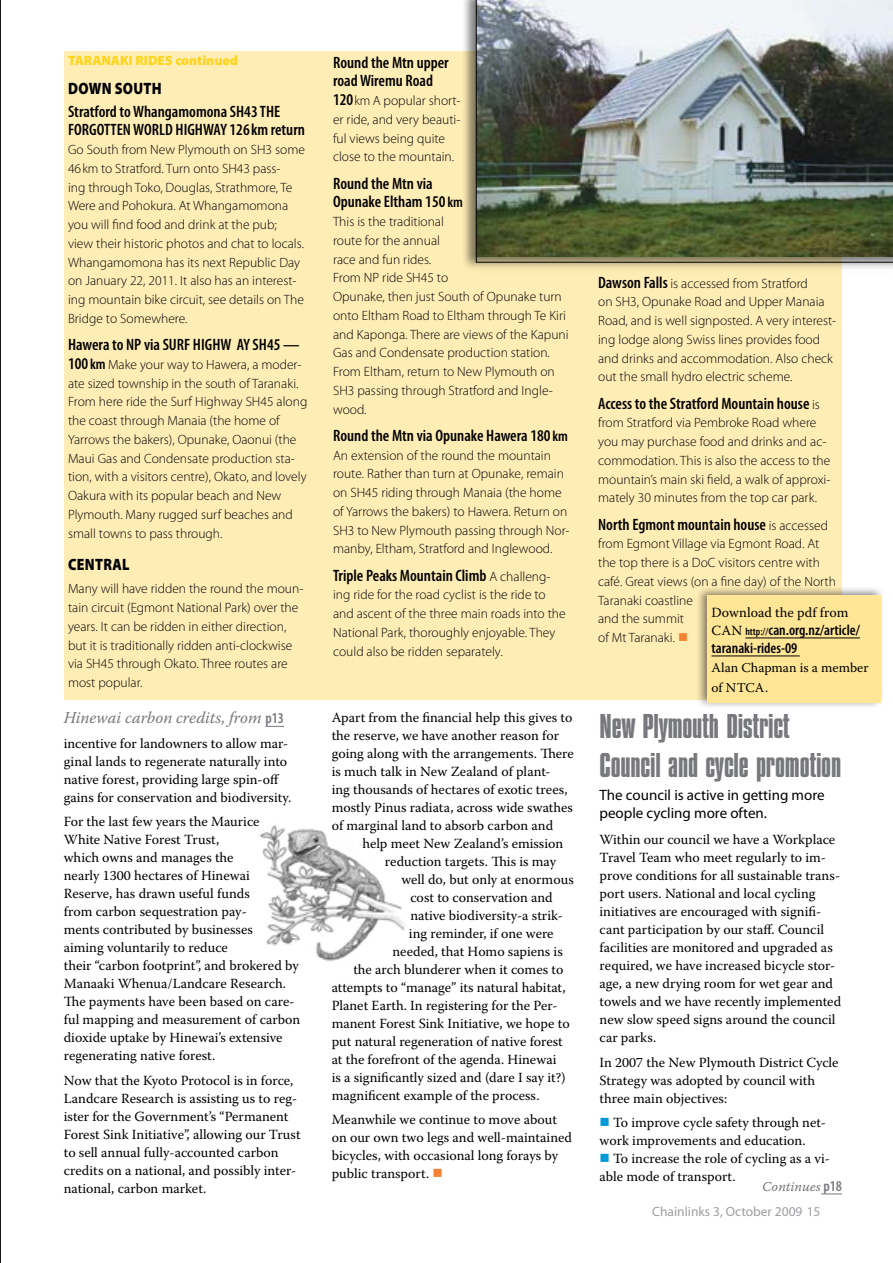
<style>
.page{position:relative;width:893px;height:1263px;background:#fff}
.page>*{position:absolute;margin:0;border:0;box-sizing:border-box;transform-origin:0 0}
.t1{font:36px/39px "Compacta LT";letter-spacing:-.005em;color:#77787b}
.t2{font:600 condensed 16.5px/18.8px "Myriad Pro";color:#000}
.t3{font:italic 16.5px "Warnock Pro";color:#77787b}
.t4{font:900 16.5px "Myriad Pro";letter-spacing:.02em;color:#000;scale:.85 1}
.t5{font:15px/18px "Myriad Pro";color:#000}
.t6{font:600 condensed 15px/18px "Myriad Pro";color:#000}
.t7{font:13.95px/18px "Warnock Pro";color:#000}
.t8{font:300 13.5px/18.8px "Myriad Pro";color:#000}
.t9{font:300 13.5px/18.8px "Myriad Pro";color:#000;scale:.95 1}
.t10{font:13.5px/19.5px "Warnock Pro";color:#000}
.t11{font:13.5px "Myriad Pro";color:#9c9ea1}
.t12{font:900 13.5px "Myriad Pro";color:#ffd51c}
.t13{font:13.5px "Warnock Pro It Capt";color:#77787b}
.s1{font-weight:600;font-stretch:condensed;font-size:16.5px}
.s2{font-weight:600;font-stretch:condensed;font-size:15px}
.s3{font-family:"Myriad Pro";font-weight:600;font-style:normal;font-stretch:condensed;font-size:15px}
.s4{font-size:15px}
.s5{font-weight:300;font-stretch:normal;font-size:13.5px}
.s6{color:#f58233}
.s7{font-family:"Warnock Pro";font-weight:400;font-stretch:normal;font-size:13.95px}
.s8{font-size:10.5px}
.s9{color:#009ad9}
.s10{font-family:"Myriad Pro";font-weight:600;font-stretch:condensed;font-size:15px}
</style>
<div class="page">
<div style="left:64px;top:51px;width:778px;height:649px;background:#ffedb6"></div>
<div style="left:461px;top:0;width:432px;height:276px;background:#000;opacity:.5"></div>
<img style="left:476px;top:0;width:417px;height:262px">
<img style="left:259px;top:825px;width:146px;height:136px">
<div style="left:695px;top:586px;width:190px;height:123px;background:#000;opacity:.5"></div>
<div style="left:707px;top:596px;width:174px;height:107px;background:#ffe696"></div>
<hr style="left:745px;top:638px;width:115px;height:1px;background:#000">
<hr style="left:711px;top:656px;width:89px;height:1px;background:#000">
<svg style="left:821px;top:1194px;width:21px;height:1px"></svg>
<img style="left:0;top:0;width:1px;height:1263px">
<svg style="left:265px;top:726px;width:19px;height:1px"></svg>
<p class="t12" style="left:68px;top:53px;width:171px">TARANAKI RIDES CONTINUED</p>
<p class="t4" style="left:68px;top:79px;width:111px">DOWN SOUTH</p>
<p class="t2" style="left:68px;top:102px;width:238px">Stratford to Whangamomona SH43 THE<br>FORGOTTEN WORLD HIGHWAY 126km return</p>
<p class="t8" style="left:68px;top:141px;width:238px">Go South from New Plymouth on SH3 some 46km to Stratford. Turn onto SH43 pass-<br>ing through Toko, Douglas, Strathmore, Te Were and Pohokura. At Whangamomona you will find food and drink at the pub; view their historic photos and chat to locals.<br>Whangamomona has its next Republic Day on January 22, 2011. It also has an interest&shy;ing mountain bike circuit, see details on The Bridge to Somewhere.</p>
<p class="t2" style="left:68px;top:336px;width:233px">Hawera to NP via SURF HIGHW AY SH45 —</p>
<p class="t8" style="left:68px;top:355px;width:241px"><span class="s1">100</span> <span class="s2">km</span> Make your way to Hawera, a moder&shy;ate sized township in the south of Taranaki.<br>From here ride the Surf Highway SH45 along the coast through Manaia (the home of Yarrows the bakers), Opunake, Oaonui (the Maui Gas and Condensate production sta&shy;tion, with a visitors centre), Okato, and lovely Oakura with its popular beach and New Plymouth. Many rugged surf beaches and small towns to pass through.</p>
<p class="t4" style="left:68px;top:555px;width:74px">CENTRAL</p>
<p class="t8" style="left:68px;top:580px;width:237px">Many will have ridden the round the moun&shy;tain circuit (Egmont National Park) over the years. It can be ridden in either direction, but it is traditionally ridden anti-clockwise via SH45 through Okato. Three routes are most popular.</p>
<p class="t3" style="left:64px;top:708px;width:222px">Hinewai carbon credits, from <span class="s3">p13</span></p>
<p class="t7" style="left:64px;top:734px;width:229px">incentive for landowners to allow mar&shy;ginal lands to regenerate naturally into native forest, providing large spin-off gains for conservation and biodiversity.</p>
<p class="t7" style="left:64px;top:812px;width:238px">For the last few years the Maurice<br>White Native Forest Trust,<br>which owns and manages the<br>nearly 1300 hectares of Hinewai Reserve, has drawn useful funds<br>from carbon sequestration pay-<br>ments contributed by businesses<br>aiming voluntarily to reduce<br>their “carbon footprint”, and brokered by Manaaki Whenua/Landcare Research.<br>The payments have been based on care&shy;ful mapping and measurement of carbon dioxide uptake by Hinewai’s extensive regenerating native forest.</p>
<p class="t7" style="left:64px;top:1071px;width:238px">Now that the Kyoto Protocol is in force, Landcare Research is assisting us to reg&shy;ister for the Government’s “Permanent Forest Sink Initiative”, allowing our Trust to sell annual fully-accounted carbon credits on a national, and possibly inter&shy;national, carbon market.</p>
<p class="t2" style="left:333px;top:53px;width:117px">Round the Mtn upper road Wiremu Road</p>
<p class="t9" style="left:333px;top:92px;width:136px"><span class="s1">120</span>km A popular short&shy;er ride, and very beauti&shy;ful views being quite close to the mountain.</p>
<p class="t2" style="left:333px;top:174px;width:131px">Round the Mtn via<br>Opunake Eltham 150 <span class="s4">km</span></p>
<p class="t8" style="left:333px;top:213px;width:237px">This is the traditional<br>route for the annual<br>race and fun rides.<br>From NP ride SH45 to<br>Opunake, then just South of Opunake turn onto Eltham Road to Eltham through Te Kiri and Kaponga. There are views of the Kapuni<br>Gas and Condensate production station.<br>From Eltham, return to New Plymouth on<br>SH3 passing through Stratford and Ingle&shy;wood.</p>
<p class="t2" style="left:333px;top:426px;width:236px">Round the Mtn via Opunake Hawera 180 <span class="s4">km</span></p>
<p class="t8" style="left:333px;top:446px;width:238px">An extension of the round the mountain route. Rather than turn at Opunake, remain on SH45 riding through Manaia (the home of Yarrows the bakers) to Hawera. Return on SH3 to New Plymouth passing through Nor&shy;manby, Eltham, Stratford and Inglewood.</p>
<p class="t2" style="left:333px;top:566px;width:219px">Triple Peaks Mountain Climb <span class="s5">A challeng-</span></p>
<p class="t8" style="left:333px;top:586px;width:234px">ing ride for the road cyclist is the ride to and ascent of the three main roads into the National Park, thoroughly enjoyable. They could also be ridden separately.</p>
<p class="t7" style="left:332px;top:708px;width:244px">Apart from the financial help this gives to the reserve, we have another reason for going along with the arrangements. There is much talk in New Zealand of plant-<br>ing thousands of hectares of exotic trees, mostly Pinus radiata, across wide swathes of marginal land to absorb carbon and</p>
<p class="t7" style="left:362px;top:834px;width:202px">help meet New Zealand’s emission</p>
<p class="t7" style="left:385px;top:852px;width:173px">reduction targets. This is may</p>
<p class="t7" style="left:401px;top:870px;width:174px">well do, but only at enormous</p>
<p class="t7" style="left:410px;top:888px;width:144px">cost to conservation and</p>
<p class="t7" style="left:410px;top:906px;width:154px">native biodiversity-a strik-</p>
<p class="t7" style="left:409px;top:924px;width:146px">ing reminder, if one were</p>
<p class="t7" style="left:392px;top:942px;width:172px">needed, that Homo sapiens is</p>
<p class="t7" style="left:353px;top:960px;width:211px">the arch blunderer when it comes to</p>
<p class="t7" style="left:332px;top:978px;width:236px">attempts to “manage” its natural habitat,</p>
<p class="t7" style="left:332px;top:996px;width:227px">Planet Earth. In registering for the Per-</p>
<p class="t7" style="left:332px;top:1014px;width:240px">manent Forest Sink Initiative, we hope to</p>
<p class="t7" style="left:332px;top:1032px;width:233px">put natural regeneration of native forest</p>
<p class="t7" style="left:332px;top:1050px;width:226px">at the forefront of the agenda. Hinewai</p>
<p class="t7" style="left:332px;top:1068px;width:236px">is a significantly sized and (dare I say it?)</p>
<p class="t7" style="left:332px;top:1086px;width:209px">magnificent example of the process.</p>
<p class="t7" style="left:332px;top:1110px;width:242px">Meanwhile we continue to move about on our own two legs and well-maintained bicycles, with occasional long forays by public transport. <span class="s6">■</span></p>
<p class="t8" style="left:598px;top:274px;width:240px"><span class="s1">Dawson Falls</span> is accessed from Stratford<br>on SH3, Opunake Road and Upper Manaia Road, and is well signposted. A very interest&shy;ing lodge along Swiss lines provides food and drinks and accommodation. Also check out the small hydro electric scheme.</p>
<p class="t2" style="left:598px;top:394px;width:223px">Access to the Stratford Mountain house <span class="s5">is</span></p>
<p class="t8" style="left:598px;top:414px;width:234px">from Stratford via Pembroke Road where you may purchase food and drinks and ac&shy;commodation. This is also the access to the mountain’s main ski field, a walk of approxi&shy;mately 30 minutes from the top car park.</p>
<p class="t2" style="left:598px;top:515px;width:231px">North Egmont mountain house <span class="s5">is accessed</span></p>
<p class="t8" style="left:598px;top:535px;width:239px">from Egmont Village via Egmont Road. At the top there is a DoC visitors centre with café. Great views (on a fine day) of the North<br>Taranaki coastline<br>and the summit<br>of Mt Taranaki. <span class="s6">■</span></p>
<p class="t7" style="left:711px;top:603px;width:138px">Download the pdf from</p>
<p class="t6" style="left:711px;top:621px;width:150px"><span class="s7">CAN</span> <span class="s8">http://</span>can.org.nz/article/ taranaki-rides-09</p>
<p class="t10" style="left:711px;top:658px;width:159px">Alan Chapman is a member of NTCA.</p>
<h1 class="t1" style="left:600px;top:707px;width:243px">New Plymouth District<br>Council and cycle promotion</h1>
<p class="t5" style="left:600px;top:786px;width:227px">The council is active in getting more people cycling more often.</p>
<p class="t7" style="left:600px;top:830px;width:243px">Within our council we have a Workplace Travel Team who meet regularly to im&shy;prove conditions for all sustainable trans&shy;port users. National and local cycling initiatives are encouraged with signifi&shy;cant participation by our staff. Council facilities are monitored and upgraded as required, we have increased bicycle stor&shy;age, a new drying room for wet gear and towels and we have recently implemented new slow speed signs around the council car parks.</p>
<p class="t7" style="left:600px;top:1053px;width:241px">In 2007 the New Plymouth District Cycle<br>Strategy was adopted by council with three main objectives:</p>
<p class="t7" style="left:600px;top:1113px;width:228px"><span class="s9">■</span> To improve cycle safety through net&shy;work improvements and education.</p>
<p class="t7" style="left:600px;top:1149px;width:232px"><span class="s9">■</span> To increase the role of cycling as a vi&shy;able mode of transport.</p>
<p class="t13" style="left:762px;top:1178px;width:81px">Continues <span class="s10">p18</span></p>
<p class="t11" style="left:652px;top:1204px;width:170px">Chainlinks 3, October 2009 15</p>
</div>
